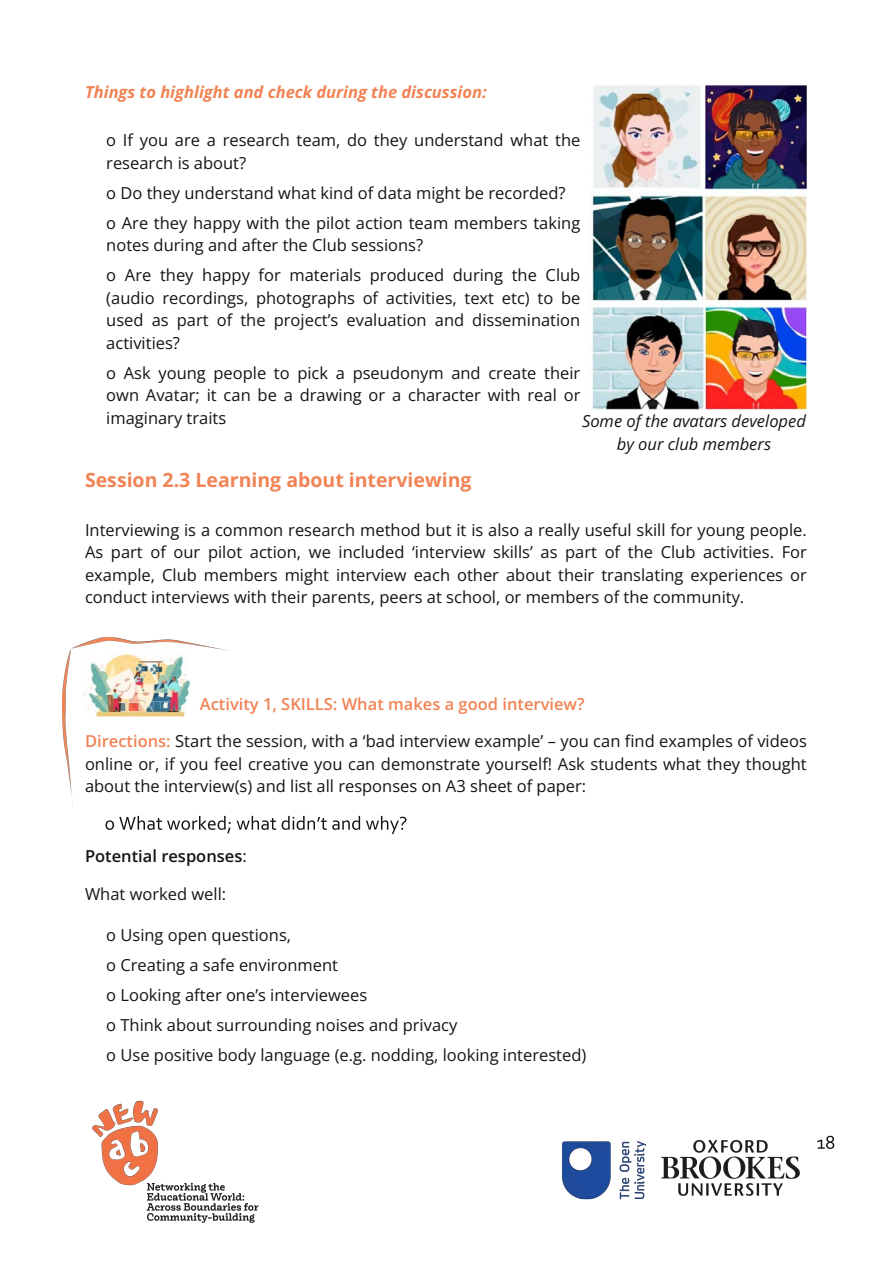
<style>
.page{position:relative;width:893px;height:1263px;background:#fff}
.page>*{position:absolute;margin:0;border:0;box-sizing:border-box;transform-origin:0 0}
.t1{font:700 19.5px "Open Sans";color:#f18354}
.t2{font:16.5px/22.5px "Open Sans";color:#161413}
.t3{font:italic 700 16.5px "Open Sans";color:#f18354}
.t4{font:600 16.5px "Open Sans";color:#f18354}
.t5{font:italic 16.5px/22.5px "Open Sans";color:#161413;text-align:center}
.t6{font:600 16.5px "Open Sans";color:#161413}
.s1{font-weight:600;color:#f18354}
.s2{font-weight:400}
</style>
<div class="page">
<img style="left:92px;top:1100px;width:167px;height:123px">
<img style="left:562px;top:1141px;width:85px;height:59px">
<img style="left:661px;top:1140px;width:138px;height:56px">
<svg style="left:817px;top:1136px;width:17px;height:13px"></svg>
<img style="left:590px;top:85px;width:218px;height:324px">
<svg style="left:105px;top:816px;width:126px;height:17px"></svg>
<svg style="left:237px;top:816px;width:39px;height:14px"></svg>
<svg style="left:282px;top:816px;width:78px;height:14px"></svg>
<svg style="left:366px;top:816px;width:40px;height:18px"></svg>
<img style="left:62px;top:638px;width:166px;height:167px">
<img style="left:84px;top:654px;width:106px;height:63px">
<p class="t3" style="left:85px;top:80px;width:403px">Things to highlight and check during the discussion:</p>
<p class="t2" style="left:106px;top:128px;width:476px">o If you are a research team, do they understand what the research is about?</p>
<p class="t2" style="left:106px;top:177px;width:475px;line-height:30px">o Do they understand what kind of data might be recorded?<br>o Are they happy with the pilot action team members taking</p>
<p class="t2" style="left:106px;top:230px;width:476px;line-height:30px">notes during and after the Club sessions?<br>o Are they happy for materials produced during the Club</p>
<p class="t2" style="left:106px;top:286px;width:476px;text-align:justify">(audio recordings, photographs of activities, text etc) to be used as part of the project’s evaluation and dissemination activities?</p>
<p class="t2" style="left:106px;top:361px;width:476px;text-align:justify">o Ask young people to pick a pseudonym and create their own Avatar; it can be a drawing or a character with real or imaginary traits</p>
<p class="t5" style="left:582px;top:409px;width:225px">Some of the avatars developed by our club members</p>
<p class="t1" style="left:85px;top:466px;width:388px">Session 2.3 Learning about interviewing</p>
<p class="t2" style="left:85px;top:518px;width:723px;text-align:justify">Interviewing is a common research method but it is also a really useful skill for young people.<br>As part of our pilot action, we included ‘interview skills’ as part of the Club activities. For example, Club members might interview each other about their translating experiences or conduct interviews with their parents, peers at school, or members of the community.</p>
<p class="t4" style="left:200px;top:692px;width:386px">Activity 1, SKILLS: What makes a good interview?</p>
<p class="t2" style="left:85px;top:729px;width:723px;text-align:justify"><span class="s1">Directions:</span> Start the session, with a ‘bad interview example’ – you can find examples of videos online or, if you feel creative you can demonstrate yourself! Ask students what they thought about the interview(s) and list all responses on A3 sheet of paper:</p>
<p class="t6" style="left:85px;top:844px;width:163px">Potential responses<span class="s2">:</span></p>
<p class="t2" style="left:85px;top:882px;width:143px">What worked well:</p>
<p class="t2" style="left:106px;top:919px;width:482px;line-height:30px">o Using open questions,<br>o Creating a safe environment<br>o Looking after one’s interviewees<br>o Think about surrounding noises and privacy<br>o Use positive body language (e.g. nodding, looking interested)</p>
</div>
